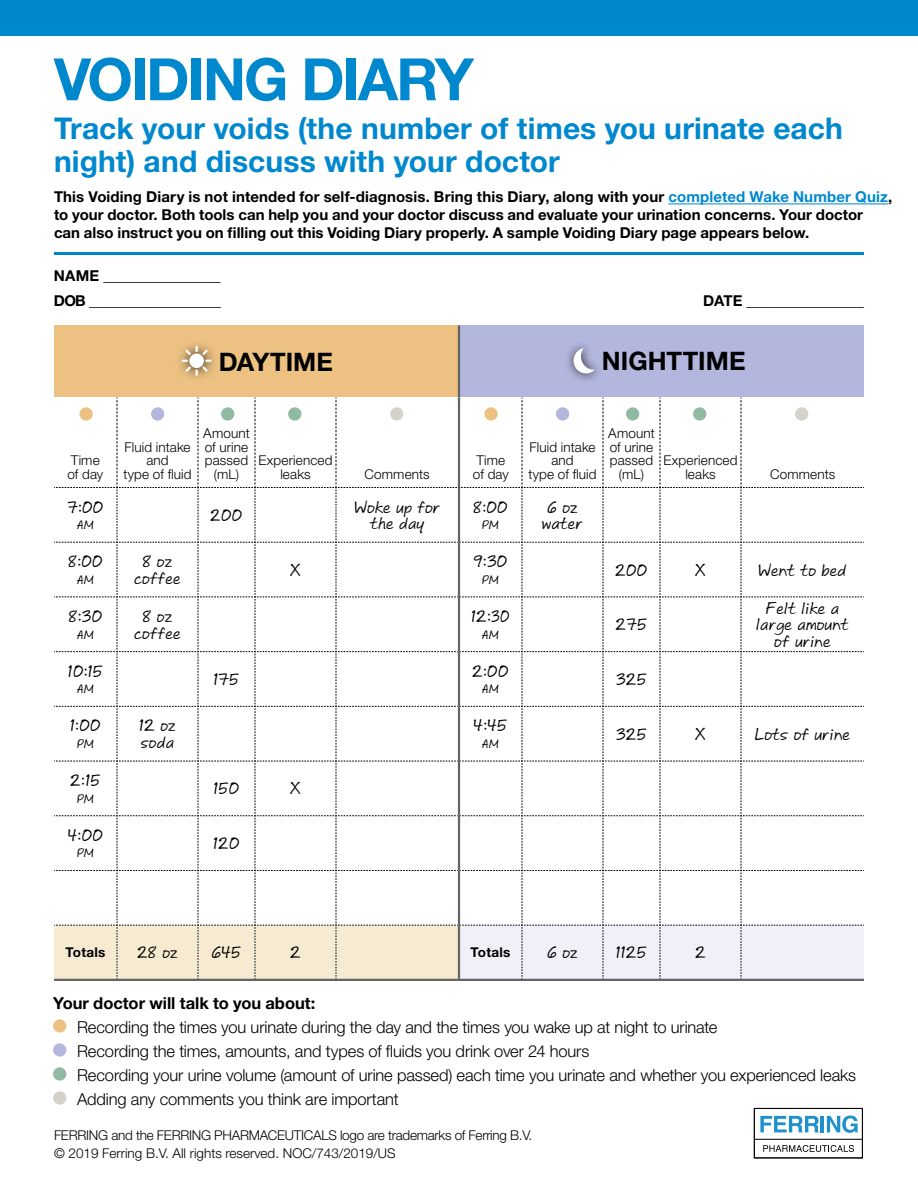
<style>
.page{position:relative;width:918px;height:1188px;background:#fff}
.page>*{position:absolute;margin:0;border:0;box-sizing:border-box;transform-origin:0 0}
.t1{font:700 58.5px "Helvetica Neue LT Std";letter-spacing:-.035em;color:#0088ce}
.t2{font:700 30px/33px "Helvetica Neue LT Std";letter-spacing:.005em;color:#0088ce}
.t3{font:700 25.5px "Helvetica Neue LT Std";color:#000}
.t4{font:300 16.5px/24px "Helvetica Neue LT Std";letter-spacing:-.01em;color:#000}
.t5{font:16.5px/16.5px "Andrea's Hand Slanted";color:#000;text-align:center}
.t6{font:700 16.5px "Helvetica Neue LT Std";color:#000}
.t7{font:700 15px/18px "Helvetica Neue LT Std";letter-spacing:.005em;color:#000}
.t8{font:300 15px/25.5px "Helvetica Neue LT Std";color:#000}
.t9{font:300 13.5px/13.5px "Helvetica Neue LT Std";letter-spacing:.005em;color:#000;text-align:center}
.t10{font:300 13.5px/18px "Helvetica Neue LT Std";letter-spacing:-.02em;color:#000}
.t11{font:700 13.5px "Helvetica Neue LT Std";letter-spacing:.02em;color:#000}
.t12{font:11.55px "Andrea's Hand Slanted";color:#000}
.s1{color:#0088ce}
.s2{font-weight:700}
</style>
<div class="page">
<div style="left:54px;top:326px;width:405px;height:72px;background:#ecc182"></div>
<div style="left:459px;top:326px;width:405px;height:72px;background:#b3b6dd"></div>
<hr style="left:54px;top:979px;width:63px;height:2px;background:#636466">
<hr style="left:117px;top:979px;width:81px;height:2px;background:#636466">
<hr style="left:198px;top:979px;width:57px;height:2px;background:#636466">
<hr style="left:255px;top:979px;width:81px;height:2px;background:#636466">
<hr style="left:336px;top:979px;width:123px;height:2px;background:#636466">
<hr style="left:459px;top:979px;width:63px;height:2px;background:#636466">
<hr style="left:522px;top:979px;width:81px;height:2px;background:#636466">
<hr style="left:603px;top:979px;width:57px;height:2px;background:#636466">
<hr style="left:660px;top:979px;width:81px;height:2px;background:#636466">
<hr style="left:741px;top:979px;width:123px;height:2px;background:#636466">
<hr style="left:54px;top:252px;width:63px;height:3px;background:#0088ce">
<hr style="left:117px;top:252px;width:81px;height:3px;background:#0088ce">
<hr style="left:198px;top:252px;width:57px;height:3px;background:#0088ce">
<hr style="left:255px;top:252px;width:81px;height:3px;background:#0088ce">
<hr style="left:336px;top:252px;width:123px;height:3px;background:#0088ce">
<hr style="left:459px;top:252px;width:63px;height:3px;background:#0088ce">
<hr style="left:522px;top:252px;width:81px;height:3px;background:#0088ce">
<hr style="left:603px;top:252px;width:57px;height:3px;background:#0088ce">
<hr style="left:660px;top:252px;width:81px;height:3px;background:#0088ce">
<hr style="left:741px;top:252px;width:123px;height:3px;background:#0088ce">
<hr style="left:458px;top:326px;width:2px;height:72px;background:#636466">
<svg style="left:54px;top:397px;width:810px;height:582px"></svg>
<svg style="left:181px;top:345px;width:31px;height:31px"></svg>
<div style="left:564px;top:339px;width:39px;height:45px;background:#000;opacity:.75"></div>
<svg style="left:572px;top:348px;width:23px;height:26px"></svg>
<hr style="left:668px;top:204px;width:220px;height:1px;background:#0088ce">
<div style="left:53px;top:1019px;width:13px;height:14px;background:#ecc182;border-radius:50%"></div>
<div style="left:53px;top:1043px;width:13px;height:14px;background:#b3b6dd;border-radius:50%"></div>
<div style="left:53px;top:1067px;width:13px;height:14px;background:#91baa3;border-radius:50%"></div>
<div style="left:53px;top:1091px;width:13px;height:14px;background:#d5d2c9;border-radius:50%"></div>
<div style="left:79px;top:407px;width:14px;height:14px;background:#ecc182;border-radius:50%"></div>
<div style="left:484px;top:407px;width:14px;height:14px;background:#ecc182;border-radius:50%"></div>
<div style="left:151px;top:407px;width:13px;height:14px;background:#b3b6dd;border-radius:50%"></div>
<div style="left:556px;top:407px;width:13px;height:14px;background:#b3b6dd;border-radius:50%"></div>
<div style="left:221px;top:407px;width:13px;height:14px;background:#91baa3;border-radius:50%"></div>
<div style="left:626px;top:407px;width:13px;height:14px;background:#91baa3;border-radius:50%"></div>
<div style="left:288px;top:407px;width:13px;height:14px;background:#91baa3;border-radius:50%"></div>
<div style="left:693px;top:407px;width:13px;height:14px;background:#91baa3;border-radius:50%"></div>
<div style="left:390px;top:407px;width:13px;height:14px;background:#d5d2c9;border-radius:50%"></div>
<div style="left:795px;top:407px;width:13px;height:14px;background:#d5d2c9;border-radius:50%"></div>
<svg style="left:754px;top:1108px;width:109px;height:50px"></svg>
<div style="left:0;top:0;width:918px;height:36px;background:#0088ce"></div>
<h1 class="t1" style="left:54px;top:43px;width:421px">VOIDING DIARY</h1>
<h2 class="t2" style="left:54px;top:111px;width:790px">Track your voids (the number of times you urinate each night) and discuss with your doctor</h2>
<p class="t7" style="left:54px;top:188px;width:840px">This Voiding Diary is not intended for self-diagnosis. Bring this Diary, along with your <span class="s1">completed Wake Number Quiz</span>, to your doctor. Both tools can help you and your doctor discuss and evaluate your urination concerns. Your doctor can also instruct you on filling out this Voiding Diary properly. A sample Voiding Diary page appears below.</p>
<p class="t8" style="left:54px;top:262px;width:169px"><span class="s2">NAME</span> ________________<br><span class="s2">DOB</span> __________________</p>
<p class="t8" style="left:703px;top:288px;width:162px"><span class="s2">DATE</span> ________________</p>
<h3 class="t3" style="left:219px;top:346px;width:116px">DAYTIME</h3>
<h3 class="t3" style="left:602px;top:346px;width:145px">NIGHTTIME</h3>
<p class="t9" style="left:67px;top:453px;width:37px;text-align:left">Time of day</p>
<p class="t9" style="left:123px;top:440px;width:70px">Fluid intake and<br>type of fluid</p>
<p class="t9" style="left:203px;top:426px;width:48px">Amount of urine passed (mL)</p>
<p class="t9" style="left:258px;top:453px;width:76px">Experienced leaks</p>
<p class="t9" style="left:365px;top:467px;width:67px">Comments</p>
<p class="t9" style="left:473px;top:453px;width:37px;text-align:left">Time of day</p>
<p class="t9" style="left:528px;top:440px;width:70px">Fluid intake and<br>type of fluid</p>
<p class="t9" style="left:608px;top:426px;width:48px">Amount of urine passed (mL)</p>
<p class="t9" style="left:663px;top:453px;width:76px">Experienced leaks</p>
<p class="t9" style="left:770px;top:467px;width:67px">Comments</p>
<p class="t5" style="left:67px;top:499px;width:38px">7:00</p>
<p class="t12" style="left:77px;top:518px;width:19px">AM</p>
<p class="t5" style="left:210px;top:507px;width:34px">200</p>
<p class="t5" style="left:354px;top:499px;width:88px">Woke up for the day</p>
<p class="t5" style="left:473px;top:499px;width:36px">8:00</p>
<p class="t12" style="left:482px;top:518px;width:18px">PM</p>
<p class="t5" style="left:542px;top:499px;width:43px">6 oz water</p>
<p class="t5" style="left:68px;top:554px;width:36px">8:00</p>
<p class="t12" style="left:77px;top:573px;width:19px">AM</p>
<p class="t5" style="left:134px;top:554px;width:48px">8 oz coffee</p>
<p class="t5" style="left:290px;top:562px;width:12px">X</p>
<p class="t5" style="left:473px;top:554px;width:36px">9:30</p>
<p class="t12" style="left:482px;top:573px;width:18px">PM</p>
<p class="t5" style="left:615px;top:562px;width:34px">200</p>
<p class="t5" style="left:695px;top:562px;width:12px">X</p>
<p class="t5" style="left:758px;top:562px;width:90px">Went to bed</p>
<p class="t5" style="left:69px;top:608px;width:35px">8:30</p>
<p class="t12" style="left:77px;top:628px;width:19px">AM</p>
<p class="t5" style="left:134px;top:608px;width:48px">8 oz coffee</p>
<p class="t5" style="left:471px;top:608px;width:40px">12:30</p>
<p class="t12" style="left:482px;top:628px;width:19px">AM</p>
<p class="t5" style="left:616px;top:617px;width:33px">275</p>
<p class="t5" style="left:756px;top:600px;width:94px">Felt like a large amount of urine</p>
<p class="t5" style="left:68px;top:663px;width:37px">10:15</p>
<p class="t12" style="left:77px;top:682px;width:19px">AM</p>
<p class="t5" style="left:213px;top:671px;width:28px">175</p>
<p class="t5" style="left:472px;top:663px;width:38px">2:00</p>
<p class="t12" style="left:482px;top:682px;width:19px">AM</p>
<p class="t5" style="left:616px;top:671px;width:32px">325</p>
<p class="t5" style="left:70px;top:718px;width:32px">1:00</p>
<p class="t12" style="left:77px;top:737px;width:18px">PM</p>
<p class="t5" style="left:139px;top:718px;width:38px;text-align:left">12 oz soda</p>
<p class="t5" style="left:474px;top:718px;width:35px">4:45</p>
<p class="t12" style="left:482px;top:737px;width:19px">AM</p>
<p class="t5" style="left:616px;top:726px;width:32px">325</p>
<p class="t5" style="left:695px;top:726px;width:12px">X</p>
<p class="t5" style="left:755px;top:726px;width:97px">Lots of urine</p>
<p class="t5" style="left:70px;top:772px;width:32px">2:15</p>
<p class="t12" style="left:77px;top:792px;width:18px">PM</p>
<p class="t5" style="left:214px;top:781px;width:27px">150</p>
<p class="t5" style="left:290px;top:781px;width:12px">X</p>
<p class="t5" style="left:68px;top:827px;width:37px">4:00</p>
<p class="t12" style="left:77px;top:846px;width:18px">PM</p>
<p class="t5" style="left:213px;top:835px;width:28px">120</p>
<p class="t11" style="left:66px;top:944px;width:41px">Totals</p>
<p class="t5" style="left:137px;top:944px;width:42px">28 oz</p>
<p class="t5" style="left:212px;top:944px;width:31px">645</p>
<p class="t5" style="left:290px;top:944px;width:12px">2</p>
<p class="t11" style="left:471px;top:944px;width:41px">Totals</p>
<p class="t5" style="left:547px;top:944px;width:32px">6 oz</p>
<p class="t5" style="left:616px;top:944px;width:33px">1125</p>
<p class="t5" style="left:695px;top:944px;width:12px">2</p>
<p class="t6" style="left:53px;top:993px;width:264px">Your doctor will talk to you about:</p>
<p class="t4" style="left:77px;top:1014px;width:781px">Recording the times you urinate during the day and the times you wake up at night to urinate<br>Recording the times, amounts, and types of fluids you drink over 24 hours<br>Recording your urine volume (amount of urine passed) each time you urinate and whether you experienced leaks Adding any comments you think are important</p>
<p class="t10" style="left:54px;top:1126px;width:480px">FERRING and the FERRING PHARMACEUTICALS logo are trademarks of Ferring B.V. © 2019 Ferring B.V. All rights reserved. NOC/743/2019/US</p>
</div>
